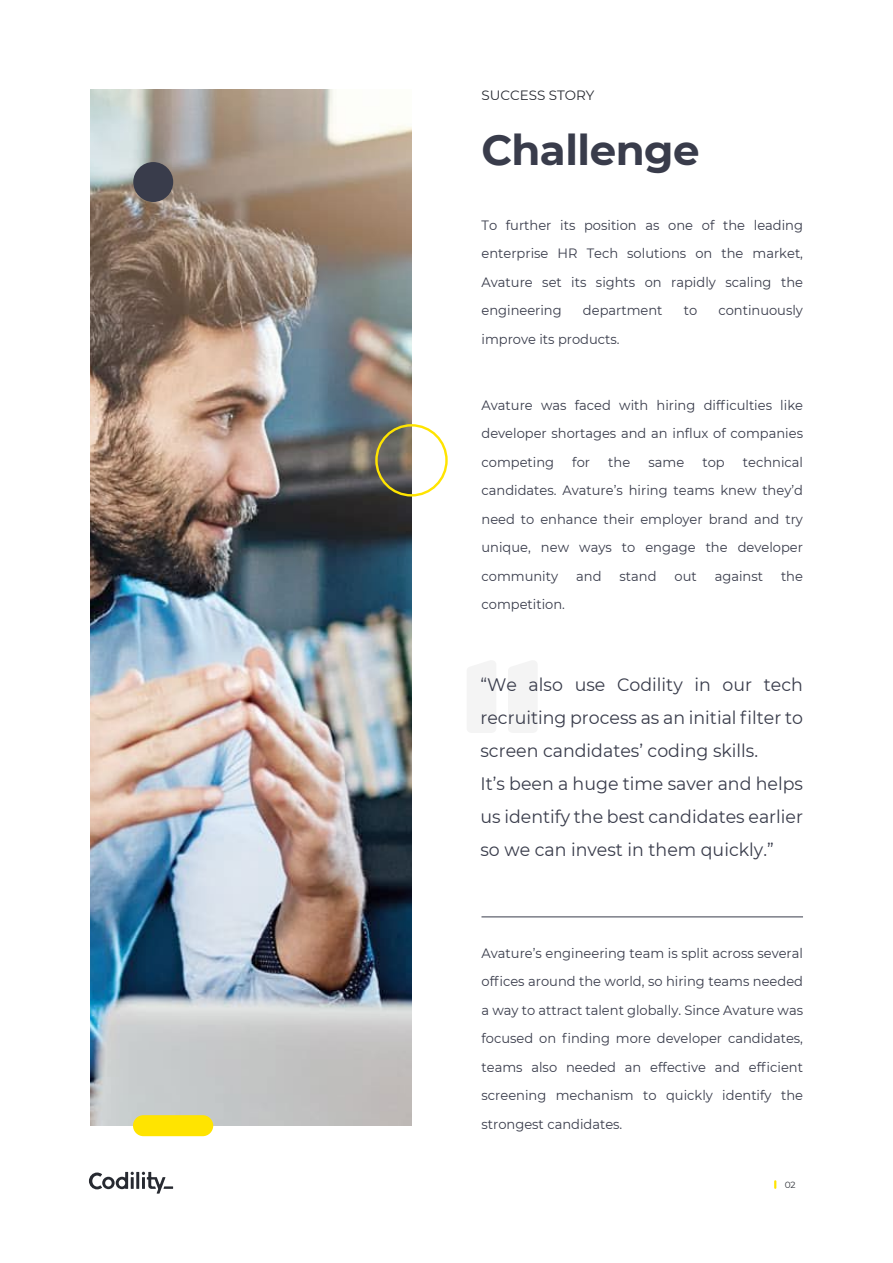
<style>
.page{position:relative;width:893px;height:1263px;background:#fff}
.page>*{position:absolute;margin:0;border:0;box-sizing:border-box;transform-origin:0 0}
.t1{font:700 42px "Montserrat";letter-spacing:-.015em;color:#393c4b}
.t2{font:18px/33px "Montserrat";color:#393c4b}
.t3{font:13.5px/28.5px "Montserrat";color:#393c4b;text-align:justify}
.t4{font:13.5px "Montserrat";color:#272a31}
.t5{font:9px "Montserrat";color:#272a31}
</style>
<div class="page">
<img style="left:90px;top:89px;width:321px;height:1037px">
<div style="left:375px;top:424px;width:73px;height:72px;border:2px solid #ffe400;border-radius:50%"></div>
<div style="left:133px;top:1115px;width:80px;height:21px;background:#ffe400;border-radius:11px"></div>
<div style="left:467px;top:661px;width:29px;height:72px;background:#f4f4f4"></div>
<div style="left:508px;top:661px;width:29px;height:72px;background:#f4f4f4"></div>
<div style="left:133px;top:162px;width:40px;height:40px;background:#393c4b;border-radius:50%"></div>
<hr style="left:136px;top:1172px;width:3px;height:17px;background:#272a31">
<svg style="left:89px;top:1172px;width:45px;height:17px"></svg>
<svg style="left:142px;top:1172px;width:31px;height:21px"></svg>
<svg style="left:774px;top:1180px;width:2px;height:9px"></svg>
<hr style="left:481px;top:917px;width:322px;height:1px;background:#393c4b">
<p class="t4" style="left:482px;top:86px;width:114px">SUCCESS STORY</p>
<h1 class="t1" style="left:482px;top:120px;width:220px">Challenge</h1>
<p class="t3" style="left:482px;top:210px;width:323px">To further its position as one of the leading enterprise HR Tech solutions on the market, Avature set its sights on rapidly scaling the engineering</p>
<p class="t3" style="left:583px;top:296px;width:81px">department</p>
<p class="t3" style="left:684px;top:296px;width:15px">to</p>
<p class="t3" style="left:718px;top:296px;width:86px">continuously</p>
<p class="t3" style="left:482px;top:324px;width:140px">improve its products.</p>
<p class="t3" style="left:482px;top:390px;width:323px">Avature was faced with hiring difficulties like developer shortages and an influx of companies competing</p>
<p class="t3" style="left:572px;top:447px;width:19px">for</p>
<p class="t3" style="left:608px;top:447px;width:23px">the</p>
<p class="t3" style="left:648px;top:447px;width:37px">same</p>
<p class="t3" style="left:702px;top:447px;width:24px">top</p>
<p class="t3" style="left:482px;top:447px;width:323px;text-indent:261px">technical candidates. Avature’s hiring teams knew they’d need to enhance their employer brand and try unique, new ways to engage the developer community</p>
<p class="t3" style="left:576px;top:561px;width:27px">and</p>
<p class="t3" style="left:619px;top:561px;width:39px">stand</p>
<p class="t3" style="left:674px;top:561px;width:24px">out</p>
<p class="t3" style="left:715px;top:561px;width:50px">against</p>
<p class="t3" style="left:781px;top:561px;width:23px">the</p>
<p class="t3" style="left:482px;top:590px;width:85px">competition.</p>
<h2 class="t2" style="left:480px;top:667px;width:324px">“We also use Codility in our tech recruiting process as an initial filter to screen candidates’ coding skills.<br>It’s been a huge time saver and helps us identify the best candidates earlier so we can invest in them quickly.”</h2>
<p class="t3" style="left:482px;top:938px;width:323px">Avature’s engineering team is split across several offices around the world, so hiring teams needed a way to attract talent globally. Since Avature was focused on finding more developer candidates, teams also needed an effective and efficient screening mechanism to quickly identify the strongest candidates.</p>
<p class="t5" style="left:785px;top:1178px;width:13px">02</p>
</div>
